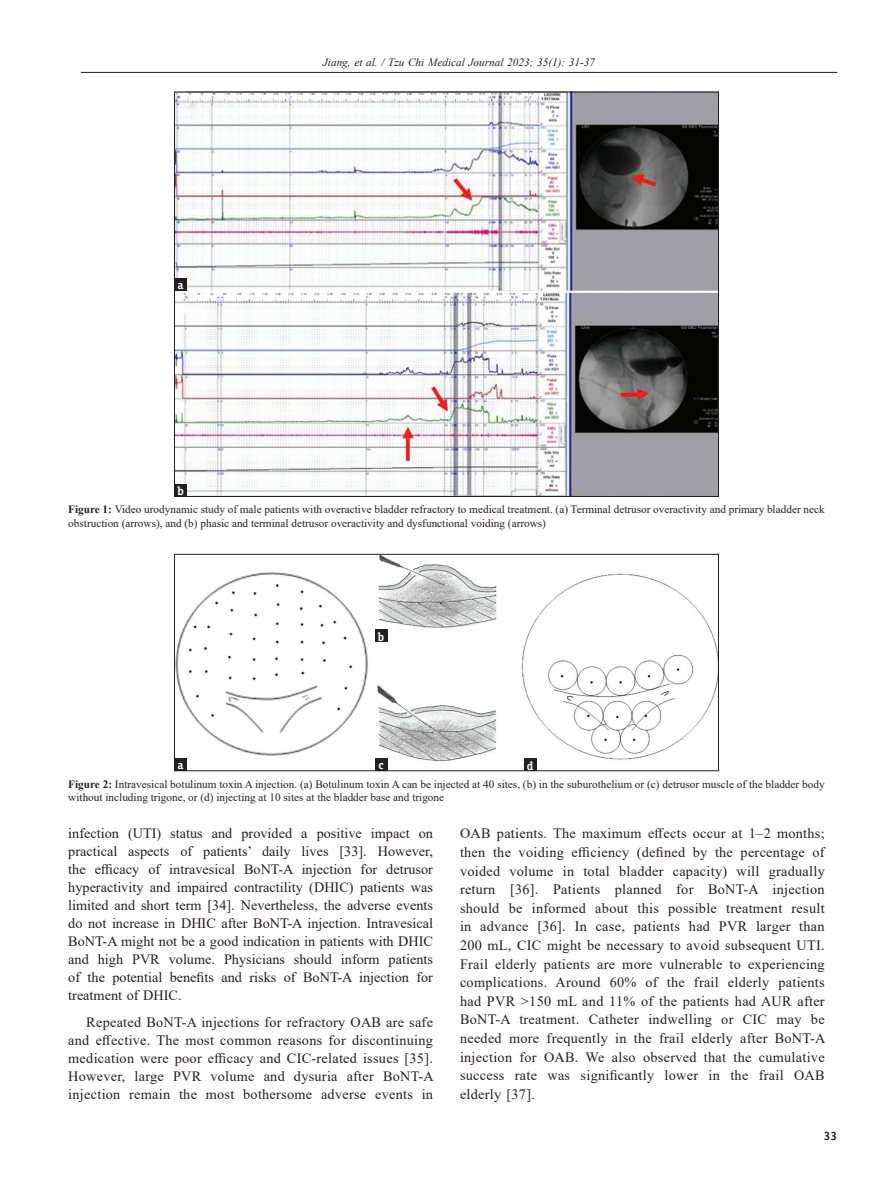
<style>
.page{position:relative;width:893px;height:1191px;background:#fff}
.page>*{position:absolute;margin:0;border:0;box-sizing:border-box;transform-origin:0 0}
.TX{font:14.25px/18.6px "Times New Roman";letter-spacing:.02em;color:#231f20;text-align:justify}
.LABEL{font:700 12px "Officina Serif";color:#fff}
.t1{font:700 12px "Officina Serif";color:#231f20}
.FGC{font:11.25px/13.6px "Times New Roman";color:#231f20}
.RH{font:italic 11.25px "Times New Roman";color:#231f20}
.s1{font-weight:700}
</style>
<div class="page">
<hr style="left:81px;top:72px;width:756px;height:1px;background:#231f20">
<img style="left:176px;top:556px;width:541px;height:213px">
<div style="left:174px;top:554px;width:545px;height:217px;border:1px solid #231f20"></div>
<div style="left:524px;top:758px;width:13px;height:13px;background:#231f20"></div>
<div style="left:375px;top:758px;width:12px;height:13px;background:#231f20"></div>
<div style="left:375px;top:629px;width:12px;height:13px;background:#231f20"></div>
<div style="left:174px;top:758px;width:13px;height:13px;background:#231f20"></div>
<img style="left:176px;top:94px;width:541px;height:400px">
<div style="left:174px;top:484px;width:13px;height:13px;background:#231f20"></div>
<div style="left:174px;top:278px;width:13px;height:13px;background:#231f20"></div>
<p class="LABEL" style="left:178px;top:277px;width:7px">a</p>
<p class="LABEL" style="left:177px;top:484px;width:8px">b</p>
<p class="RH" style="left:323px;top:55px;width:274px">Jiang, et al. / Tzu Chi Medical Journal 2023; 35(1): 31‑37</p>
<p class="FGC" style="left:68px;top:502px;width:758px"><span class="s1">Figure 1:</span> Video urodynamic study of male patients with overactive bladder refractory to medical treatment. (a) Terminal detrusor overactivity and primary bladder neck obstruction (arrows), and (b) phasic and terminal detrusor overactivity and dysfunctional voiding (arrows)</p>
<p class="LABEL" style="left:178px;top:757px;width:7px">a</p>
<p class="LABEL" style="left:378px;top:629px;width:8px">b</p>
<p class="LABEL" style="left:378px;top:757px;width:7px">c</p>
<p class="LABEL" style="left:527px;top:758px;width:8px">d</p>
<p class="FGC" style="left:68px;top:777px;width:758px"><span class="s1">Figure 2:</span> Intravesical botulinum toxin A injection. (a) Botulinum toxin A can be injected at 40 sites, (b) in the suburothelium or (c) detrusor muscle of the bladder body without including trigone, or (d) injecting at 10 sites at the bladder base and trigone</p>
<p class="TX" style="left:68px;top:824px;width:366px;line-height:18px">infection (UTI) status and provided a positive impact on practical aspects of patients’ daily lives [33]. However, the efficacy of intravesical BoNT‑A injection for detrusor hyperactivity and impaired contractility (DHIC) patients was limited and short term [34]. Nevertheless, the adverse events do not increase in DHIC after BoNT‑A injection. Intravesical BoNT‑A might not be a good indication in patients with DHIC and high PVR volume. Physicians should inform patients of the potential benefits and risks of BoNT‑A injection for treatment of DHIC.</p>
<p class="TX" style="left:68px;top:1012px;width:367px;line-height:18px;text-indent:18px">Repeated BoNT‑A injections for refractory OAB are safe and effective. The most common reasons for discontinuing medication were poor efficacy and CIC‑related issues [35].<br>However, large PVR volume and dysuria after BoNT‑A injection remain the most bothersome adverse events in</p>
<p class="TX" style="left:460px;top:823px;width:367px">OAB patients. The maximum effects occur at 1–2 months; then the voiding efficiency (defined by the percentage of voided volume in total bladder capacity) will gradually return [36]. Patients planned for BoNT‑A injection should be informed about this possible treatment result in advance [36]. In case, patients had PVR larger than 200 mL, CIC might be necessary to avoid subsequent UTI.<br>Frail elderly patients are more vulnerable to experiencing complications. Around 60% of the frail elderly patients had PVR &gt;150 mL and 11% of the patients had AUR after BoNT‑A treatment. Catheter indwelling or CIC may be needed more frequently in the frail elderly after BoNT‑A injection for OAB. We also observed that the cumulative success rate was significantly lower in the frail OAB elderly [37].</p>
<p class="t1" style="left:824px;top:1128px;width:15px">33</p>
</div>
